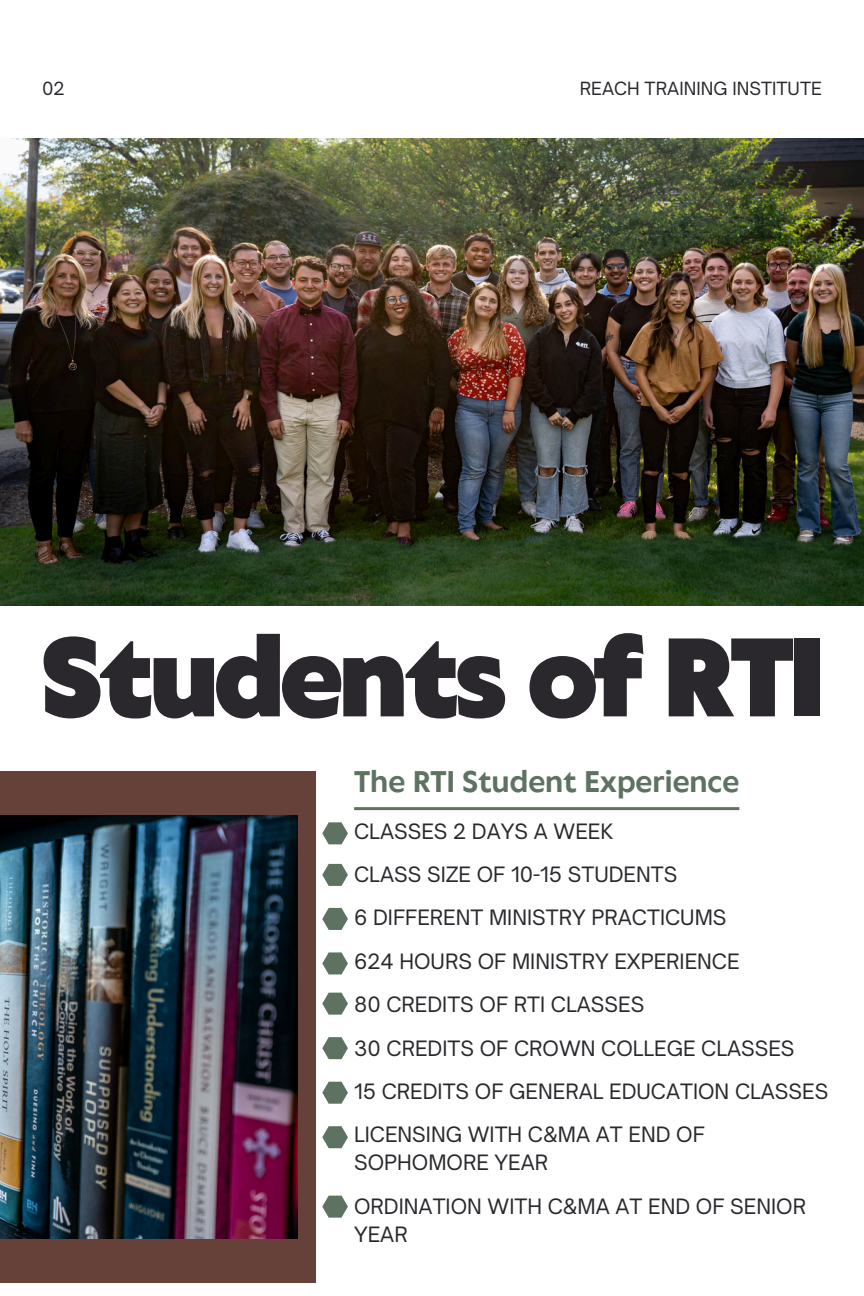
<style>
.page{position:relative;width:864px;height:1296px;background:#fff}
.page>*{position:absolute;margin:0;border:0;box-sizing:border-box;transform-origin:0 0}
.t1{font:900 104.6px "Klein Text";letter-spacing:-.03em;color:#2b282d}
.t2{font:700 28px "Klein Text";color:#5d7261}
.t3{font:20.2px/28px "Open Sauce One";color:#2b282d}
.t4{font:17.4px "Open Sauce One";color:#2b282d}
</style>
<div class="page">
<img style="left:0;top:139px;width:864px;height:466px">
<div style="left:0;top:771px;width:316px;height:512px;background:#65413a"></div>
<img style="left:0;top:816px;width:297px;height:423px">
<hr style="left:354px;top:807px;width:385px;height:3px;background:#5d7261">
<svg style="left:322px;top:822px;width:26px;height:22px"></svg>
<svg style="left:322px;top:864px;width:26px;height:22px"></svg>
<svg style="left:322px;top:908px;width:26px;height:22px"></svg>
<svg style="left:322px;top:952px;width:26px;height:22px"></svg>
<svg style="left:322px;top:993px;width:26px;height:22px"></svg>
<svg style="left:322px;top:1037px;width:26px;height:22px"></svg>
<svg style="left:322px;top:1082px;width:26px;height:22px"></svg>
<svg style="left:322px;top:1196px;width:26px;height:22px"></svg>
<svg style="left:322px;top:1126px;width:26px;height:22px"></svg>
<p class="t4" style="left:42px;top:78px;width:24px">02</p>
<h3 class="t4" style="left:580px;top:78px;width:244px">REACH TRAINING INSTITUTE</h3>
<h3 class="t1" style="left:42px;top:625px;width:783px">Students of RTI</h3>
<p class="t2" style="left:354px;top:768px;width:387px">The RTI Student Experience</p>
<p class="t3" style="left:354px;top:817px;width:261px">CLASSES 2 DAYS A WEEK</p>
<h1 class="t3" style="left:354px;top:860px;width:325px">CLASS SIZE OF 10-15 STUDENTS</h1>
<p class="t3" style="left:354px;top:904px;width:374px">6 DIFFERENT MINISTRY PRACTICUMS</p>
<h2 class="t3" style="left:354px;top:947px;width:387px">624 HOURS OF MINISTRY EXPERIENCE</h2>
<h3 class="t3" style="left:354px;top:990px;width:292px">80 CREDITS OF RTI CLASSES</h3>
<h3 class="t3" style="left:354px;top:1034px;width:442px">30 CREDITS OF CROWN COLLEGE CLASSES</h3>
<h3 class="t3" style="left:354px;top:1077px;width:476px">15 CREDITS OF GENERAL EDUCATION CLASSES</h3>
<h3 class="t3" style="left:354px;top:1121px;width:352px">LICENSING WITH C&amp;MA AT END OF<br>SOPHOMORE YEAR</h3>
<h3 class="t3" style="left:354px;top:1192px;width:453px">ORDINATION WITH C&amp;MA AT END OF SENIOR<br>YEAR</h3>
</div>
